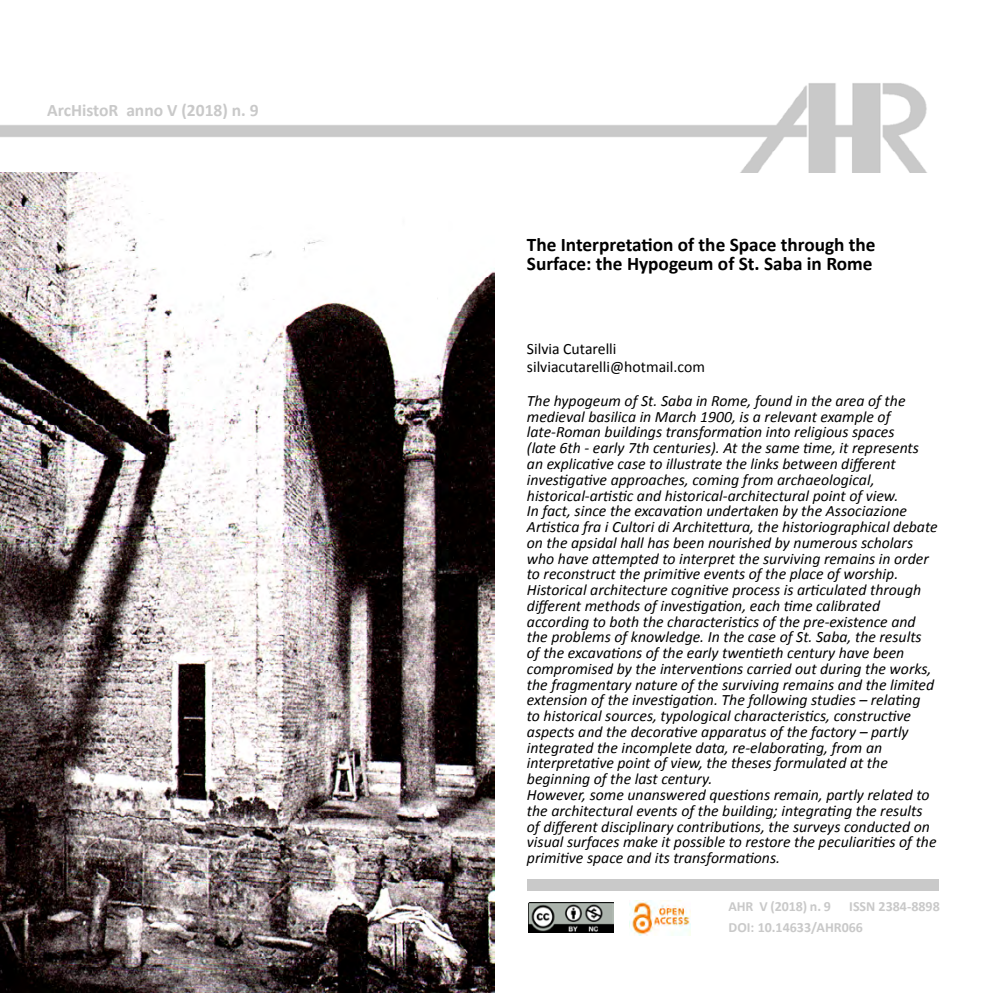
<style>
.page{position:relative;width:993px;height:993px;background:#fff}
.page>*{position:absolute;margin:0;border:0;box-sizing:border-box;transform-origin:0 0}
.t1{font:700 19.25px/19.2px "Calibri";color:#000}
.t2{font:700 17.5px "Calibri";color:#c9c9c9}
.t3{font:italic 15.75px/15.8px "Calibri";color:#000}
.t4{font:15.75px/17.5px "Calibri";color:#000}
.t5{font:700 14px "Calibri";color:#c9c9c9}
</style>
<div class="page">
<img style="left:0;top:83px;width:927px;height:89px">
<div style="left:527px;top:879px;width:411px;height:11px;background:#c9c9c9"></div>
<img style="left:528px;top:902px;width:85px;height:30px">
<img style="left:629px;top:900px;width:60px;height:35px">
<img style="left:0;top:172px;width:494px;height:820px">
<p class="t2" style="left:47px;top:99px;width:213px">ArcHistoR anno V (2018) n. 9</p>
<p class="t1" style="left:526px;top:235px;width:350px">The Interpretation of the Space through the<br>Surface: the Hypogeum of St. Saba in Rome</p>
<p class="t4" style="left:526px;top:340px;width:179px">Silvia Cutarelli silviacutarelli@hotmail.com</p>
<p class="t3" style="left:526px;top:392px;width:412px">The hypogeum of St. Saba in Rome, found in the area of the medieval basilica in March 1900, is a relevant example of late-Roman buildings transformation into religious spaces<br>(late 6th - early 7th centuries). At the same time, it represents an explicative case to illustrate the links between different investigative approaches, coming from archaeological, historical-artistic and historical-architectural point of view.<br>In fact, since the excavation undertaken by the Associazione Artistica fra i Cultori di Architettura, the historiographical debate on the apsidal hall has been nourished by numerous scholars who have attempted to interpret the surviving remains in order to reconstruct the primitive events of the place of worship.<br>Historical architecture cognitive process is articulated through different methods of investigation, each time calibrated according to both the characteristics of the pre-existence and the problems of knowledge. In the case of St. Saba, the results of the excavations of the early twentieth century have been compromised by the interventions carried out during the works, the fragmentary nature of the surviving remains and the limited extension of the investigation. The following studies – relating<br>to historical sources, typological characteristics, constructive aspects and the decorative apparatus of the factory – partly integrated the incomplete data, re-elaborating, from an interpretative point of view, the theses formulated at the beginning of the last century.<br>However, some unanswered questions remain, partly related to the architectural events of the building; integrating the results of different disciplinary contributions, the surveys conducted on visual surfaces make it possible to restore the peculiarities of the primitive space and its transformations.</p>
<p class="t5" style="left:728px;top:897px;width:104px">AHR V (2018) n. 9</p>
<p class="t5" style="left:849px;top:897px;width:92px">ISSN 2384-8898</p>
<p class="t5" style="left:728px;top:918px;width:136px">DOI: 10.14633/AHR066</p>
</div>
